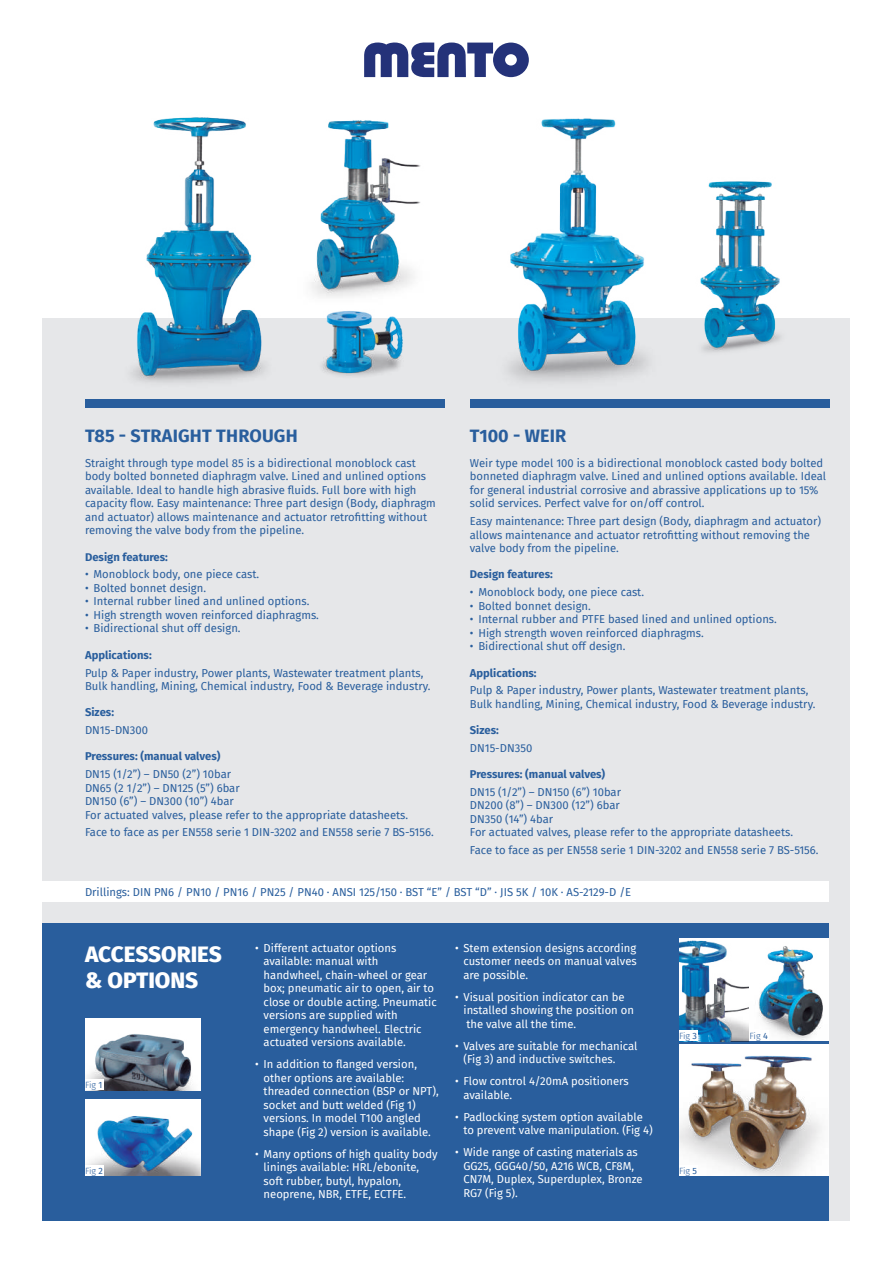
<style>
.page{position:relative;width:893px;height:1263px;background:#fff}
.page>*{position:absolute;margin:0;border:0;box-sizing:border-box;transform-origin:0 0}
.t1{font:800 22.5px/25.5px "Fira Sans";color:#fff}
.t2{font:700 18px "Fira Sans";letter-spacing:.01em;color:#295e9d}
.t3{font:11.25px/13.5px "Fira Sans";color:#295e9d}
.t4{font:11.25px/13.5px "Fira Sans";color:#fff}
.t5{font:700 11.25px "Fira Sans";color:#295e9d}
.t6{font:300 9px "Fira Sans";letter-spacing:-.02em;color:#295e9d}
.s1{font-weight:400}
</style>
<div class="page">
<svg style="left:364px;top:43px;width:165px;height:34px"></svg>
<div style="left:43px;top:317px;width:807px;height:903px;background:#e6e7e9"></div>
<div style="left:85px;top:400px;width:359px;height:8px;background:#295e9d"></div>
<div style="left:470px;top:400px;width:359px;height:8px;background:#295e9d"></div>
<div style="left:43px;top:923px;width:786px;height:297px;background:#295e9d"></div>
<img style="left:85px;top:1018px;width:115px;height:72px">
<img style="left:85px;top:1099px;width:115px;height:77px">
<div style="left:85px;top:1079px;width:18px;height:11px;background:#fff"></div>
<div style="left:85px;top:1165px;width:18px;height:11px;background:#fff"></div>
<img style="left:106px;top:117px;width:189px;height:266px">
<img style="left:492px;top:118px;width:182px;height:264px">
<img style="left:293px;top:117px;width:128px;height:197px">
<img style="left:674px;top:181px;width:140px;height:171px">
<img style="left:312px;top:299px;width:104px;height:77px">
<img style="left:679px;top:938px;width:69px;height:103px">
<img style="left:750px;top:938px;width:79px;height:103px">
<img style="left:679px;top:1044px;width:150px;height:132px">
<div style="left:679px;top:1030px;width:18px;height:11px;background:#fff"></div>
<div style="left:679px;top:1165px;width:18px;height:11px;background:#fff"></div>
<div style="left:750px;top:1030px;width:18px;height:11px;background:#fff"></div>
<div style="left:43px;top:882px;width:786px;height:20px;background:#fff"></div>
<h2 class="t2" style="left:85px;top:421px;width:214px">T85 - STRAIGHT THROUGH</h2>
<h2 class="t2" style="left:470px;top:421px;width:98px">T100 - WEIR</h2>
<p class="t3" style="left:85px;top:456px;width:352px">Straight through type model 85 is a bidirectional monoblock cast body bolted bonneted diaphragm valve. Lined and unlined options available. Ideal to handle high abrasive fluids. Full bore with high capacity flow. Easy maintenance: Three part design (Body, diaphragm and actuator) allows maintenance and actuator retrofitting without removing the valve body from the pipeline.</p>
<p class="t5" style="left:85px;top:547px;width:84px">Design features:</p>
<p class="t3" style="left:85px;top:567px;width:176px">• Monoblock body, one piece cast.</p>
<p class="t3" style="left:85px;top:581px;width:122px">• Bolted bonnet design.</p>
<p class="t3" style="left:85px;top:594px;width:226px">• Internal rubber lined and unlined options.</p>
<p class="t3" style="left:85px;top:608px;width:235px">• High strength woven reinforced diaphragms.</p>
<p class="t3" style="left:85px;top:621px;width:157px">• Bidirectional shut off design.</p>
<p class="t5" style="left:85px;top:645px;width:68px">Applications:</p>
<p class="t3" style="left:85px;top:665px;width:347px">Pulp &amp; Paper industry, Power plants, Wastewater treatment plants,<br>Bulk handling, Mining, Chemical industry, Food &amp; Beverage industry.</p>
<p class="t5" style="left:85px;top:703px;width:31px">Sizes:</p>
<p class="t3" style="left:85px;top:723px;width:65px">DN15-DN300</p>
<p class="t5" style="left:85px;top:747px;width:137px">Pressures: (manual valves)</p>
<p class="t3" style="left:85px;top:767px;width:325px">DN15 (1/2”) – DN50 (2”) 10bar<br>DN65 (2 1/2”) – DN125 (5”) 6bar<br>DN150 (6”) – DN300 (10”) 4bar<br>For actuated valves, please refer to the appropriate datasheets.</p>
<p class="t3" style="left:85px;top:825px;width:350px">Face to face as per EN558 serie 1 DIN-3202 and EN558 serie 7 BS-5156.</p>
<p class="t3" style="left:470px;top:456px;width:358px">Weir type model 100 is a bidirectional monoblock casted body bolted bonneted diaphragm valve. Lined and unlined options available. Ideal for general industrial corrosive and abrassive applications up to 15% solid services. Perfect valve for on/off control.</p>
<p class="t3" style="left:470px;top:514px;width:353px">Easy maintenance: Three part design (Body, diaphragm and actuator) allows maintenance and actuator retrofitting without removing the valve body from the pipeline.</p>
<p class="t5" style="left:470px;top:565px;width:84px">Design features:</p>
<p class="t3" style="left:470px;top:585px;width:176px">• Monoblock body, one piece cast.</p>
<p class="t3" style="left:470px;top:599px;width:122px">• Bolted bonnet design.</p>
<p class="t3" style="left:470px;top:612px;width:309px">• Internal rubber and PTFE based lined and unlined options.</p>
<p class="t3" style="left:470px;top:626px;width:235px">• High strength woven reinforced diaphragms.</p>
<p class="t3" style="left:470px;top:639px;width:157px">• Bidirectional shut off design.</p>
<p class="t5" style="left:470px;top:663px;width:68px">Applications:</p>
<p class="t3" style="left:470px;top:683px;width:347px">Pulp &amp; Paper industry, Power plants, Wastewater treatment plants,<br>Bulk handling, Mining, Chemical industry, Food &amp; Beverage industry.</p>
<p class="t5" style="left:470px;top:721px;width:31px">Sizes:</p>
<p class="t3" style="left:470px;top:741px;width:64px">DN15-DN350</p>
<p class="t5" style="left:470px;top:765px;width:137px">Pressures: (manual valves)</p>
<p class="t3" style="left:470px;top:785px;width:325px">DN15 (1/2”) – DN150 (6”) 10bar<br>DN200 (8”) – DN300 (12”) 6bar<br>DN350 (14”) 4bar<br>For actuated valves, please refer to the appropriate datasheets.</p>
<p class="t3" style="left:470px;top:843px;width:350px">Face to face as per EN558 serie 1 DIN-3202 and EN558 serie 7 BS-5156.</p>
<p class="t3" style="left:85px;top:885px;width:548px">Drillings: DIN PN6 / PN10 / PN16 / PN25 / PN40 · ANSI 125/150 · BST “E” / BST “D” · JIS 5K / 10K · AS-2129-D /E</p>
<h1 class="t1" style="left:85px;top:940px;width:138px">ACCESSORIES &amp; OPTIONS</h1>
<p class="t4" style="left:264px;top:941px;width:175px;text-indent:-9px">• Different actuator options available: manual with handwheel, chain-wheel or gear box; pneumatic air to open, air to close or double acting. Pneumatic versions are supplied with emergency handwheel. Electric actuated versions available.</p>
<p class="t4" style="left:264px;top:1057px;width:177px;text-indent:-9px">• In addition to flanged version, other options are available: threaded connection (BSP or NPT), socket and butt welded (Fig 1) versions. In model T100 angled shape (Fig 2) version is available.</p>
<p class="t4" style="left:264px;top:1147px;width:176px;text-indent:-9px">• Many options of high quality body linings available: HRL/ebonite, soft rubber, butyl, hypalon, neoprene, NBR, ETFE, ECTFE.</p>
<p class="t6" style="left:85px;top:1078px;width:19px">Fig <span class="s1">1</span></p>
<p class="t6" style="left:85px;top:1164px;width:19px">Fig <span class="s1">2</span></p>
<p class="t4" style="left:463px;top:941px;width:175px;text-align:justify;text-indent:-9px">• Stem extension designs according customer needs on manual valves are possible.</p>
<p class="t4" style="left:463px;top:990px;width:172px;text-indent:-9px">• Visual position indicator can be installed showing the position on the valve all the time.</p>
<p class="t4" style="left:463px;top:1039px;width:175px;text-indent:-9px">• Valves are suitable for mechanical (Fig 3) and inductive switches.</p>
<p class="t4" style="left:463px;top:1074px;width:167px;text-indent:-9px">• Flow control 4/20mA positioners available.</p>
<p class="t4" style="left:463px;top:1110px;width:191px;text-indent:-9px">• Padlocking system option available to prevent valve manipulation. (Fig 4)</p>
<p class="t4" style="left:463px;top:1145px;width:181px;text-indent:-9px">• Wide range of casting materials as<br>GG25, GGG40/50, A216 WCB, CF8M,<br>CN7M, Duplex, Superduplex, Bronze<br>RG7 (Fig 5).</p>
<p class="t6" style="left:679px;top:1029px;width:19px">Fig <span class="s1">3</span></p>
<p class="t6" style="left:679px;top:1164px;width:19px">Fig <span class="s1">5</span></p>
<p class="t6" style="left:750px;top:1029px;width:20px">Fig <span class="s1">4</span></p>
</div>
